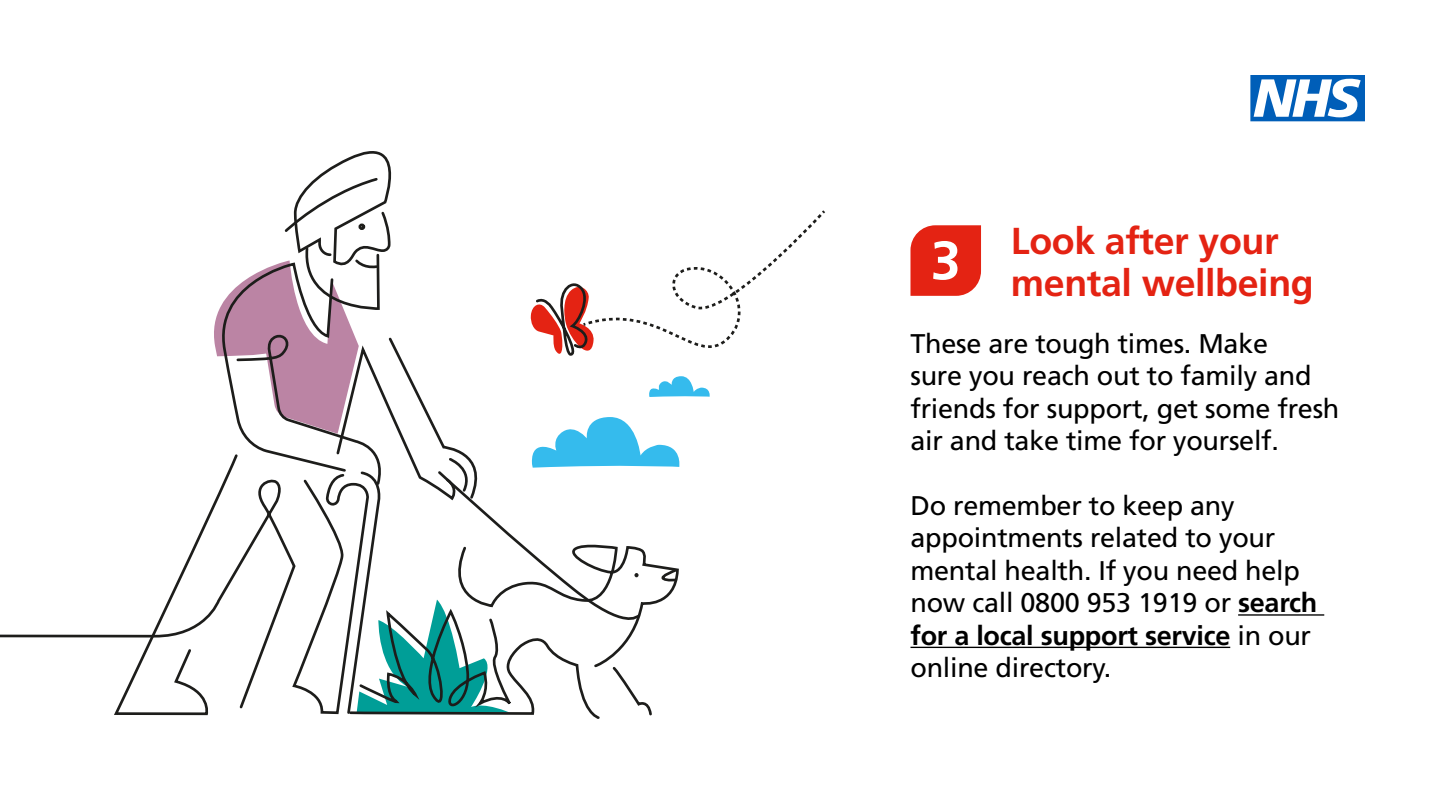
<style>
.page{position:relative;width:1440px;height:810px;background:#fff}
.page>*{position:absolute;margin:0;border:0;box-sizing:border-box;transform-origin:0 0}
.t1{font:700 54px "Frutiger";color:#fff}
.t2{font:700 37.5px/41.2px "Frutiger";letter-spacing:-.01em;color:#e42313}
.t3{font:27px/32.4px "Frutiger";letter-spacing:-.01em;color:#000}
.s1{font-weight:700}
</style>
<div class="page">
<svg style="left:1250px;top:75px;width:115px;height:46px"></svg>
<svg style="left:0;top:634px;width:113px;height:4px"></svg>
<svg style="left:113px;top:151px;width:712px;height:568px"></svg>
<svg style="left:910px;top:225px;width:71px;height:71px;background:#e53122"></svg>
<hr style="left:1238px;top:614px;width:86px;height:2px;background:#000">
<hr style="left:910px;top:647px;width:320px;height:1px;background:#000">
<h2 class="t2" style="left:1011px;top:220px;width:304px">Look after your mental wellbeing</h2>
<p class="t3" style="left:910px;top:327px;width:430px">These are tough times. Make<br>sure you reach out to family and friends for support, get some fresh air and take time for yourself.</p>
<p class="t3" style="left:910px;top:489px;width:408px">Do remember to keep any appointments related to your mental health. If you need help now call 0800 953 1919 or <span class="s1">search for a local support service</span> in our online directory.</p>
<h1 class="t1" style="left:931px;top:229px;width:32px">3</h1>
</div>
